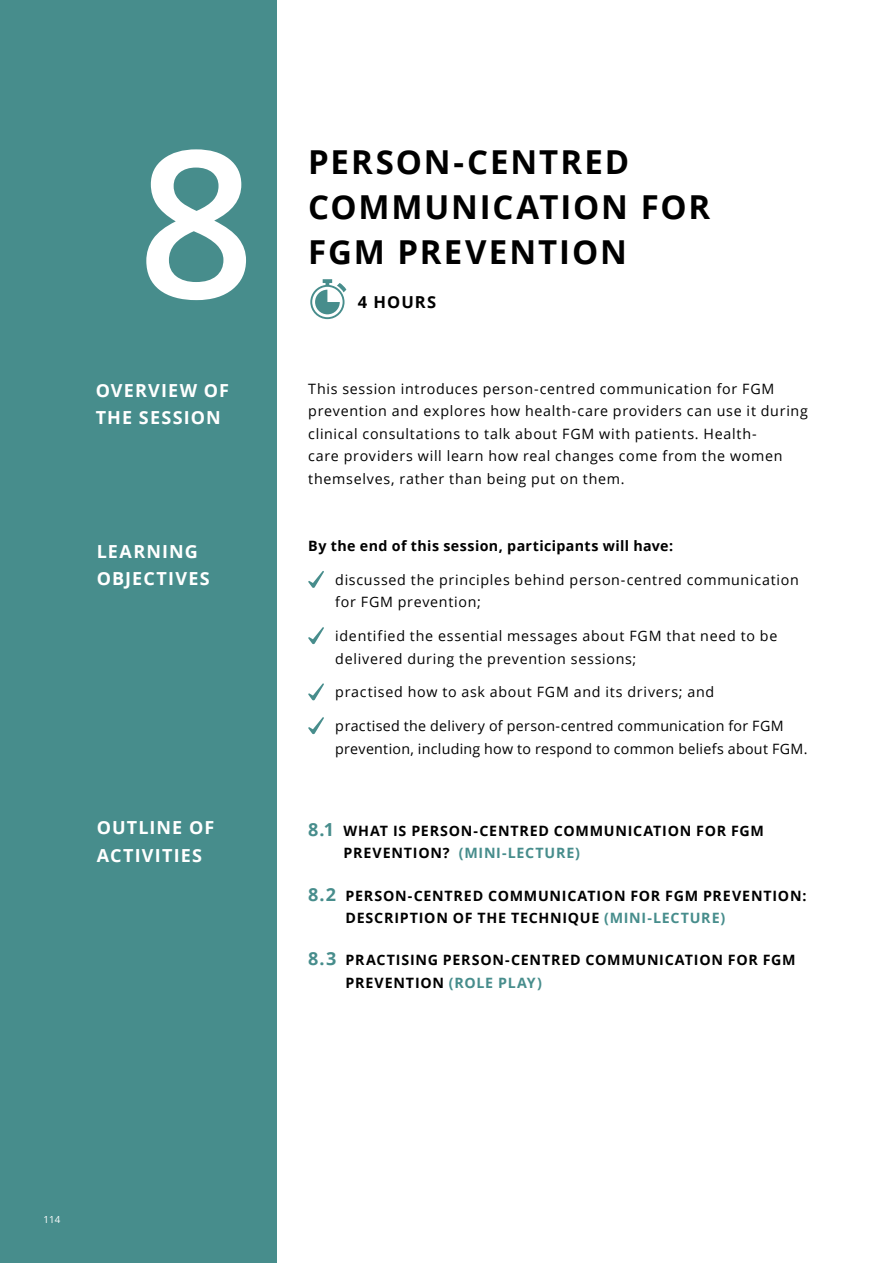
<style>
.page{position:relative;width:893px;height:1263px;background:#fff}
.page>*{position:absolute;margin:0;border:0;box-sizing:border-box;transform-origin:0 0}
.t1{font:600 205.65px "Open Sans";color:#fff}
.t2{font:700 33px/45px "Open Sans";letter-spacing:.055em;color:#000}
.t3{font:700 18px/27px "Open Sans";letter-spacing:.065em;color:#fff}
.t4{font:700 16.5px "Open Sans";letter-spacing:.065em;color:#000}
.t5{font:14.25px/22.5px "Open Sans";letter-spacing:.05em;color:#000}
.t6{font:700 14.25px/22.5px "Open Sans";letter-spacing:.05em;color:#000}
.t7{font:14.25px/22.5px "Open Sans";letter-spacing:.02em;color:#000}
.t8{font:700 14.25px "Open Sans";letter-spacing:.03em;color:#000}
.t9{font:9.75px "Open Sans";color:#fff}
.s1{font-size:18px;color:#478d8c}
.s2{color:#478d8c}
</style>
<div class="page">
<div style="left:0;top:0;width:276px;height:1263px;background:#478d8c"></div>
<svg style="left:310px;top:279px;width:36px;height:40px"></svg>
<svg style="left:308px;top:571px;width:16px;height:17px"></svg>
<svg style="left:308px;top:627px;width:16px;height:17px"></svg>
<svg style="left:308px;top:683px;width:16px;height:18px"></svg>
<svg style="left:308px;top:717px;width:16px;height:17px"></svg>
<h1 class="t1" style="left:137px;top:82px;width:119px">8</h1>
<h2 class="t2" style="left:308px;top:139px;width:404px">PERSON-CENTRED<br>COMMUNICATION FOR</h2>
<h2 class="t2" style="left:308px;top:229px;width:320px">FGM PREVENTION</h2>
<p class="t4" style="left:358px;top:290px;width:80px">4 HOURS</p>
<p class="t3" style="left:96px;top:376px;width:135px">OVERVIEW OF<br>THE SESSION</p>
<p class="t5" style="left:308px;top:377px;width:501px">This session introduces person-centred communication for FGM prevention and explores how health-care providers can use it during clinical consultations to talk about FGM with patients. Health-<br>care providers will learn how real changes come from the women themselves, rather than being put on them.</p>
<p class="t3" style="left:97px;top:538px;width:114px">LEARNING<br>OBJECTIVES</p>
<p class="t8" style="left:308px;top:536px;width:366px">By the end of this session, participants will have:</p>
<p class="t5" style="left:335px;top:568px;width:465px">discussed the principles behind person-centred communication for FGM prevention;</p>
<p class="t5" style="left:335px;top:624px;width:444px">identified the essential messages about FGM that need to be delivered during the prevention sessions;</p>
<p class="t5" style="left:335px;top:681px;width:380px">practised how to ask about FGM and its drivers; and</p>
<p class="t7" style="left:335px;top:714px;width:474px">practised the delivery of person-centred communication for FGM prevention, including how to respond to common beliefs about FGM.</p>
<p class="t3" style="left:97px;top:814px;width:119px">OUTLINE OF<br>ACTIVITIES</p>
<p class="t6" style="left:344px;top:819px;width:422px;text-indent:-35px"><span class="s1">8.1</span> WHAT IS PERSON-CENTRED COMMUNICATION FOR FGM<br>PREVENTION? <span class="s2">(MINI-LECTURE)</span></p>
<p class="t6" style="left:346px;top:884px;width:462px;text-indent:-37px"><span class="s1">8.2</span> PERSON-CENTRED COMMUNICATION FOR FGM PREVENTION:<br>DESCRIPTION OF THE TECHNIQUE <span class="s2">(MINI-LECTURE)</span></p>
<p class="t6" style="left:346px;top:949px;width:452px;text-indent:-37px"><span class="s1">8.3</span> PRACTISING PERSON-CENTRED COMMUNICATION FOR FGM<br>PREVENTION <span class="s2">(ROLE PLAY)</span></p>
<p class="t9" style="left:44px;top:1212px;width:18px">114</p>
</div>
